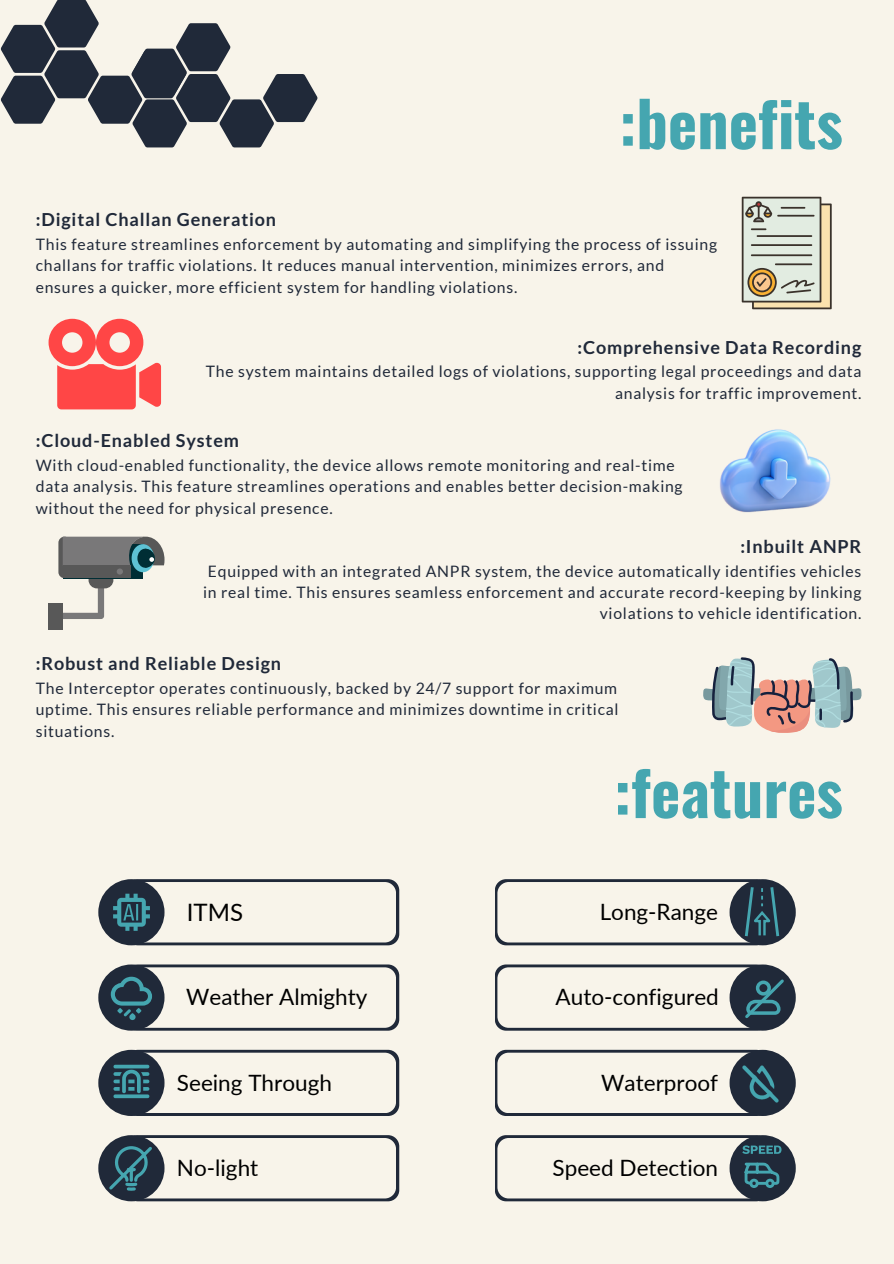
<style>
.page{position:relative;width:894px;height:1264px;background:#fff}
.page>*{position:absolute;margin:0;border:0;box-sizing:border-box;transform-origin:0 0}
.t1{font:700 62.25px "Oswald";color:#45a6b0}
.t2{font:24px "Lato";color:#000}
.t3{font:22.5px "Lato";color:#000}
.t4{font:700 18px "Lato";letter-spacing:.045em;color:#202939}
.t5{font:15.75px/21.3px "Lato";letter-spacing:.045em;color:#202939}
</style>
<div class="page">
<div style="left:0;top:0;width:893px;height:1263px;background:#f8f4ea"></div>
<svg style="left:1px;top:0;width:316px;height:147px"></svg>
<div style="left:127px;top:879px;width:272px;height:66px;background:linear-gradient(to right,#1f2838,#222a3a);border-radius:11px"></div>
<div style="left:131px;top:882px;width:265px;height:60px;background:#f8f4ea;border-radius:11px"></div>
<div style="left:98px;top:879px;width:66px;height:66px;background:#202939;border-radius:50%"></div>
<div style="left:127px;top:964px;width:272px;height:66px;background:linear-gradient(to right,#1f2838,#222b3b);border-radius:11px"></div>
<div style="left:131px;top:967px;width:265px;height:60px;background:#f8f4ea;border-radius:11px"></div>
<div style="left:98px;top:964px;width:66px;height:66px;background:#202939;border-radius:50%"></div>
<div style="left:127px;top:1049px;width:272px;height:66px;background:#202939;border-radius:11px"></div>
<div style="left:131px;top:1052px;width:265px;height:61px;background:#f8f4ea;border-radius:11px"></div>
<div style="left:98px;top:1049px;width:66px;height:66px;background:#202939;border-radius:50%"></div>
<div style="left:127px;top:1135px;width:272px;height:66px;background:linear-gradient(to right,#1f2839,#212a3a);border-radius:11px"></div>
<div style="left:131px;top:1137px;width:265px;height:61px;background:#f8f4ea;border-radius:11px"></div>
<div style="left:98px;top:1135px;width:66px;height:66px;background:#202939;border-radius:50%"></div>
<div style="left:494px;top:879px;width:273px;height:66px;background:linear-gradient(to right,#232c3c,#1e2738);border-radius:11px"></div>
<div style="left:497px;top:882px;width:267px;height:60px;background:#f8f4ea;border-radius:11px"></div>
<div style="left:729px;top:879px;width:66px;height:66px;background:#202939;border-radius:50%"></div>
<div style="left:494px;top:964px;width:273px;height:66px;background:linear-gradient(to right,#242d3c,#1e2737);border-radius:11px"></div>
<div style="left:497px;top:967px;width:267px;height:60px;background:#f8f4ea;border-radius:11px"></div>
<div style="left:729px;top:964px;width:66px;height:66px;background:#202939;border-radius:50%"></div>
<div style="left:494px;top:1049px;width:273px;height:66px;background:#202939;border-radius:11px"></div>
<div style="left:497px;top:1052px;width:267px;height:61px;background:#f8f4ea;border-radius:11px"></div>
<div style="left:729px;top:1049px;width:66px;height:66px;background:#202939;border-radius:50%"></div>
<svg style="left:494px;top:1135px;width:273px;height:66px"></svg>
<div style="left:497px;top:1137px;width:267px;height:61px;background:#f8f4ea;border-radius:11px"></div>
<div style="left:729px;top:1135px;width:66px;height:66px;background:#202939;border-radius:50%"></div>
<svg style="left:113px;top:893px;width:37px;height:37px"></svg>
<svg style="left:111px;top:976px;width:41px;height:44px"></svg>
<svg style="left:737px;top:1057px;width:49px;height:50px"></svg>
<svg style="left:744px;top:1162px;width:36px;height:26px"></svg>
<svg style="left:742px;top:1145px;width:39px;height:8px"></svg>
<svg style="left:108px;top:1144px;width:47px;height:47px"></svg>
<svg style="left:113px;top:1064px;width:36px;height:34px"></svg>
<svg style="left:742px;top:886px;width:38px;height:51px"></svg>
<svg style="left:741px;top:197px;width:90px;height:112px;background:#c7c6b3"></svg>
<svg style="left:63px;top:586px;width:41px;height:33px"></svg>
<div style="left:58px;top:536px;width:12px;height:42px;background:#585858;border-radius:6px"></div>
<div style="left:88px;top:571px;width:25px;height:17px;background:#585858;border-radius:8px"></div>
<div style="left:63px;top:565px;width:67px;height:13px;background:#585858"></div>
<div style="left:49px;top:603px;width:14px;height:27px;background:#585858"></div>
<svg style="left:63px;top:536px;width:101px;height:38px"></svg>
<svg style="left:703px;top:657px;width:158px;height:75px"></svg>
<img style="left:720px;top:429px;width:111px;height:84px">
<svg style="left:49px;top:319px;width:112px;height:90px"></svg>
<svg style="left:745px;top:979px;width:39px;height:39px"></svg>
<p class="t1" style="left:619px;top:75px;width:225px">:benefits</p>
<p class="t4" style="left:36px;top:208px;width:242px">:Digital Challan Generation</p>
<p class="t5" style="left:36px;top:233px;width:682px">This feature streamlines enforcement by automating and simplifying the process of issuing challans for traffic violations. It reduces manual intervention, minimizes errors, and ensures a quicker, more efficient system for handling violations.</p>
<p class="t4" style="left:577px;top:336px;width:285px">:Comprehensive Data Recording</p>
<p class="t5" style="left:206px;top:360px;width:657px;text-align:right">The system maintains detailed logs of violations, supporting legal proceedings and data analysis for traffic improvement.</p>
<p class="t4" style="left:36px;top:429px;width:205px">:Cloud-Enabled System</p>
<p class="t5" style="left:36px;top:454px;width:648px">With cloud-enabled functionality, the device allows remote monitoring and real-time data analysis. This feature streamlines operations and enables better decision-making without the need for physical presence.</p>
<p class="t4" style="left:740px;top:535px;width:122px">:Inbuilt ANPR</p>
<p class="t5" style="left:203px;top:559px;width:659px;text-align:right">Equipped with an integrated ANPR system, the device automatically identifies vehicles in real time. This ensures seamless enforcement and accurate record-keeping by linking violations to vehicle identification.</p>
<h1 class="t4" style="left:36px;top:652px;width:247px">:Robust and Reliable Design</h1>
<p class="t5" style="left:36px;top:677px;width:584px;text-align:justify">The Interceptor operates continuously, backed by 24/7 support for maximum uptime. This ensures reliable performance and minimizes downtime in critical situations.</p>
<p class="t1" style="left:613px;top:743px;width:230px">:features</p>
<p class="t2" style="left:187px;top:897px;width:58px">ITMS</p>
<p class="t3" style="left:599px;top:897px;width:120px">Long-Range</p>
<p class="t3" style="left:186px;top:983px;width:183px">Weather Almighty</p>
<p class="t3" style="left:555px;top:983px;width:165px">Auto-configured</p>
<p class="t3" style="left:177px;top:1068px;width:156px">Seeing Through</p>
<p class="t3" style="left:601px;top:1068px;width:118px">Waterproof</p>
<h1 class="t3" style="left:177px;top:1154px;width:83px">No-light</h1>
<p class="t3" style="left:552px;top:1153px;width:167px">Speed Detection</p>
</div>
